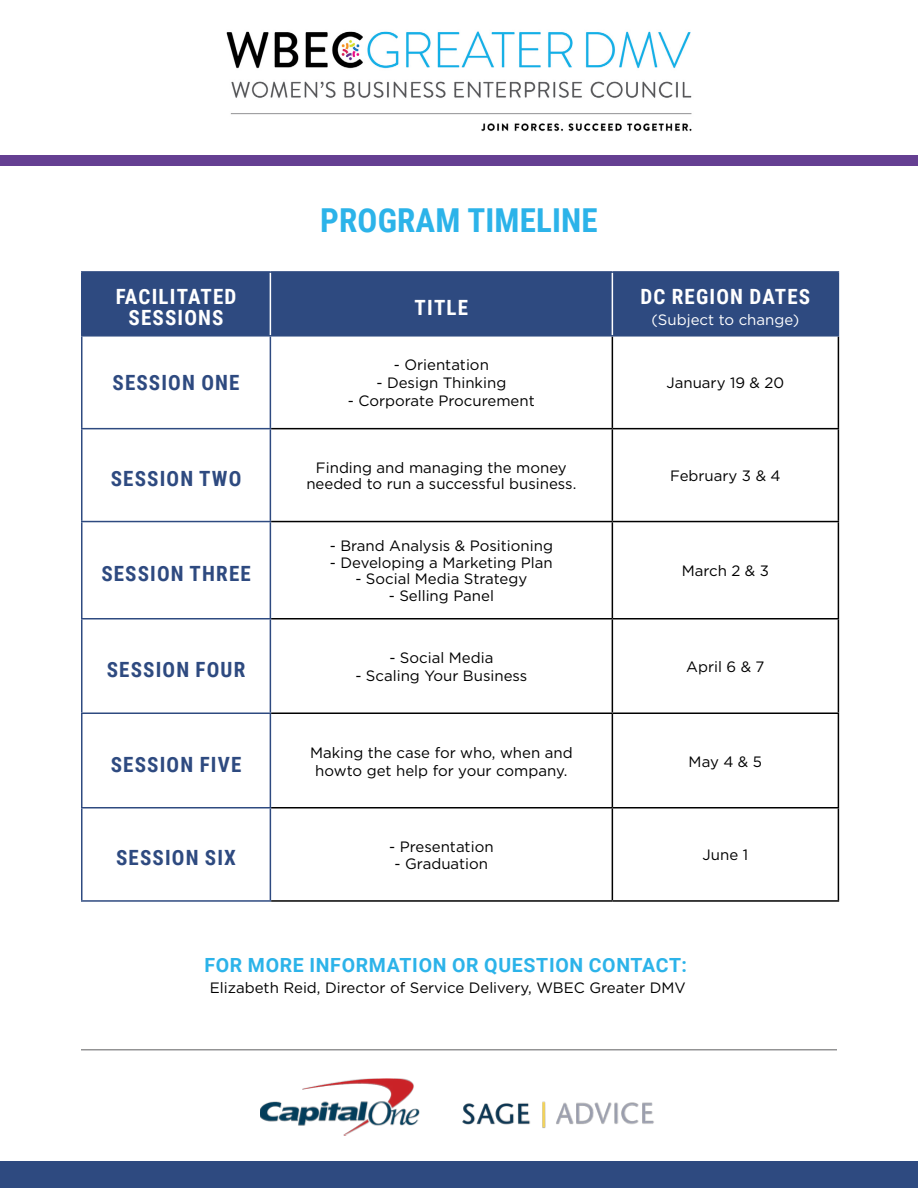
<style>
.page{position:relative;width:918px;height:1188px;background:#fff}
.page>*{position:absolute;margin:0;border:0;box-sizing:border-box;transform-origin:0 0}
.t1{font:700 33px "Roboto Condensed";letter-spacing:.005em;color:#2cb3e9}
.t2{font:700 21px "Roboto Condensed";letter-spacing:.055em;color:#2e4a80}
.t3{font:700 21px/21px "Roboto Condensed";letter-spacing:.055em;color:#fff;text-align:center}
.t4{font:700 19.5px "Roboto";letter-spacing:.035em;color:#2cb3e9}
.t5{font:15px/16.5px "Gotham";color:#000;text-align:center}
.t6{font:15px "Gotham";color:#fff}
</style>
<div class="page">
<div style="left:82px;top:273px;width:756px;height:62px;background:#2e4a80"></div>
<svg style="left:82px;top:337px;width:188px;height:563px"></svg>
<hr style="left:612px;top:337px;width:1px;height:91px;background:#000">
<hr style="left:838px;top:337px;width:1px;height:91px;background:#000">
<hr style="left:271px;top:428px;width:341px;height:1px;background:#000">
<hr style="left:612px;top:428px;width:227px;height:1px;background:#000">
<hr style="left:612px;top:429px;width:1px;height:92px;background:#000">
<hr style="left:838px;top:429px;width:1px;height:92px;background:#000">
<hr style="left:271px;top:521px;width:341px;height:1px;background:#000">
<hr style="left:612px;top:521px;width:227px;height:1px;background:#000">
<hr style="left:612px;top:522px;width:1px;height:96px;background:#000">
<hr style="left:838px;top:522px;width:1px;height:96px;background:#000">
<hr style="left:271px;top:618px;width:341px;height:2px;background:#000">
<hr style="left:612px;top:618px;width:227px;height:2px;background:#000">
<hr style="left:612px;top:620px;width:1px;height:92px;background:#000">
<hr style="left:838px;top:620px;width:1px;height:92px;background:#000">
<hr style="left:271px;top:712px;width:341px;height:2px;background:#000">
<hr style="left:612px;top:712px;width:227px;height:2px;background:#000">
<hr style="left:612px;top:714px;width:1px;height:93px;background:#000">
<hr style="left:838px;top:714px;width:1px;height:93px;background:#000">
<hr style="left:271px;top:807px;width:341px;height:1px;background:#000">
<hr style="left:612px;top:807px;width:227px;height:1px;background:#000">
<hr style="left:612px;top:808px;width:1px;height:92px;background:#000">
<hr style="left:838px;top:808px;width:1px;height:92px;background:#000">
<hr style="left:271px;top:900px;width:341px;height:2px;background:#000">
<hr style="left:612px;top:900px;width:227px;height:2px;background:#000">
<hr style="left:270px;top:273px;width:1px;height:62px;background:#fff">
<hr style="left:612px;top:273px;width:1px;height:62px;background:#fff">
<hr style="left:81px;top:337px;width:1px;height:91px;background:#2e4a80">
<hr style="left:270px;top:337px;width:1px;height:91px;background:#2e4a80">
<hr style="left:81px;top:271px;width:189px;height:2px;background:#2e4a80">
<hr style="left:81px;top:273px;width:1px;height:62px;background:#2e4a80">
<hr style="left:270px;top:271px;width:342px;height:2px;background:#2e4a80">
<hr style="left:612px;top:271px;width:227px;height:2px;background:#2e4a80">
<hr style="left:838px;top:273px;width:1px;height:62px;background:#2e4a80">
<hr style="left:81px;top:335px;width:189px;height:2px;background:#2e4a80">
<hr style="left:270px;top:335px;width:342px;height:2px;background:#2e4a80">
<hr style="left:612px;top:335px;width:227px;height:2px;background:#2e4a80">
<hr style="left:81px;top:428px;width:190px;height:1px;background:#2e4a80">
<hr style="left:81px;top:429px;width:1px;height:92px;background:#2e4a80">
<hr style="left:270px;top:429px;width:1px;height:92px;background:#2e4a80">
<hr style="left:81px;top:521px;width:190px;height:1px;background:#2e4a80">
<hr style="left:81px;top:522px;width:1px;height:96px;background:#2e4a80">
<hr style="left:270px;top:522px;width:1px;height:96px;background:#2e4a80">
<hr style="left:81px;top:618px;width:190px;height:2px;background:#2e4a80">
<hr style="left:81px;top:620px;width:1px;height:92px;background:#2e4a80">
<hr style="left:270px;top:620px;width:1px;height:92px;background:#2e4a80">
<hr style="left:81px;top:712px;width:190px;height:2px;background:#2e4a80">
<hr style="left:81px;top:714px;width:1px;height:93px;background:#2e4a80">
<hr style="left:270px;top:714px;width:1px;height:93px;background:#2e4a80">
<hr style="left:81px;top:807px;width:190px;height:1px;background:#2e4a80">
<hr style="left:81px;top:808px;width:1px;height:92px;background:#2e4a80">
<hr style="left:270px;top:808px;width:1px;height:92px;background:#2e4a80">
<hr style="left:81px;top:900px;width:190px;height:2px;background:#2e4a80">
<div style="left:0;top:1161px;width:918px;height:27px;background:#2e4a80"></div>
<div style="left:0;top:155px;width:918px;height:11px;background:#653f92"></div>
<hr style="left:81px;top:1049px;width:756px;height:1px;background:#5e5e60">
<img style="left:260px;top:1078px;width:394px;height:58px">
<img style="left:226px;top:31px;width:466px;height:101px">
<h1 class="t1" style="left:320px;top:197px;width:279px">PROGRAM TIMELINE</h1>
<h2 class="t3" style="left:116px;top:286px;width:122px">FACILITATED<br>SESSIONS</h2>
<h2 class="t3" style="left:415px;top:296px;width:55px">TITLE</h2>
<h2 class="t2" style="left:113px;top:368px;width:129px">SESSION ONE</h2>
<p class="t5" style="left:394px;top:356px;width:97px">- Orientation</p>
<p class="t5" style="left:376px;top:374px;width:131px">- Design Thinking</p>
<p class="t5" style="left:348px;top:392px;width:188px">- Corporate Procurement</p>
<h2 class="t3" style="left:640px;top:286px;width:171px">DC REGION DATES</h2>
<p class="t6" style="left:651px;top:310px;width:149px">(Subject to change)</p>
<p class="t5" style="left:666px;top:374px;width:119px">January 19 &amp; 20</p>
<h2 class="t2" style="left:111px;top:464px;width:132px">SESSION TWO</h2>
<p class="t5" style="left:306px;top:459px;width:272px">Finding and managing the money needed to run a successful business.</p>
<p class="t5" style="left:670px;top:467px;width:112px">February 3 &amp; 4</p>
<h2 class="t2" style="left:101px;top:559px;width:151px">SESSION THREE</h2>
<h2 class="t2" style="left:107px;top:655px;width:140px">SESSION FOUR</h2>
<p class="t5" style="left:330px;top:538px;width:225px">- Brand Analysis &amp; Positioning</p>
<p class="t5" style="left:330px;top:554px;width:224px">- Developing a Marketing Plan</p>
<p class="t5" style="left:355px;top:571px;width:173px">- Social Media Strategy</p>
<p class="t5" style="left:389px;top:587px;width:107px">- Selling Panel</p>
<p class="t5" style="left:389px;top:649px;width:106px">- Social Media</p>
<p class="t5" style="left:355px;top:667px;width:174px">- Scaling Your Business</p>
<p class="t5" style="left:682px;top:562px;width:89px">March 2 &amp; 3</p>
<p class="t5" style="left:686px;top:658px;width:80px">April 6 &amp; 7</p>
<h2 class="t2" style="left:111px;top:749px;width:132px">SESSION FIVE</h2>
<p class="t5" style="left:310px;top:743px;width:264px;line-height:18px">Making the case for who, when and howto get help for your company.</p>
<p class="t5" style="left:689px;top:753px;width:75px">May 4 &amp; 5</p>
<h2 class="t2" style="left:116px;top:843px;width:122px">SESSION SIX</h2>
<p class="t5" style="left:389px;top:838px;width:106px">- Presentation</p>
<p class="t5" style="left:395px;top:855px;width:95px">- Graduation</p>
<p class="t5" style="left:703px;top:846px;width:47px">June 1</p>
<h3 class="t4" style="left:204px;top:951px;width:484px">FOR MORE INFORMATION OR QUESTION CONTACT:</h3>
<p class="t5" style="left:210px;top:979px;width:477px">Elizabeth Reid, Director of Service Delivery, WBEC Greater DMV</p>
</div>
